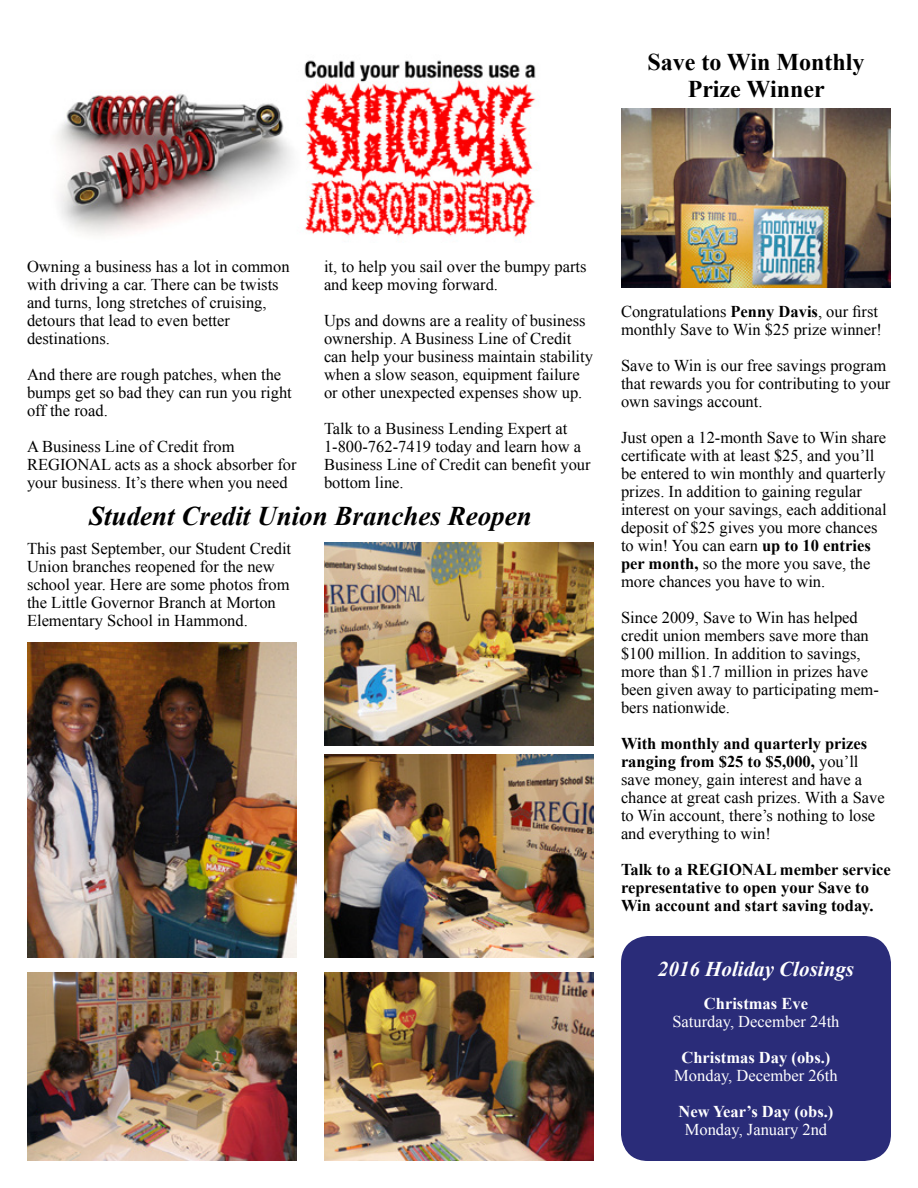
<style>
.page{position:relative;width:918px;height:1188px;background:#fff}
.page>*{position:absolute;margin:0;border:0;box-sizing:border-box;transform-origin:0 0}
.t1{font:italic 700 27px "Times New Roman";color:#000}
.t2{font:700 24px/27px "Times New Roman";color:#000;text-align:center}
.t3{font:italic 700 21px "Times New Roman";color:#fff}
.t4{font:16.5px/18px "Times New Roman";color:#000}
.t5{font:700 16.5px/18px "Times New Roman";color:#000}
.t6{font:16.5px "Times New Roman";color:#fff}
.t7{font:700 16.5px "Times New Roman";color:#fff}
.s1{font-weight:700}
</style>
<div class="page">
<img style="left:57px;top:60px;width:479px;height:178px">
<div style="left:621px;top:936px;width:270px;height:225px;background:#2a2c79;border-radius:27px"></div>
<img style="left:621px;top:108px;width:270px;height:180px">
<img style="left:27px;top:642px;width:270px;height:315px">
<img style="left:324px;top:754px;width:270px;height:203px">
<img style="left:324px;top:542px;width:270px;height:203px">
<img style="left:27px;top:972px;width:270px;height:189px">
<img style="left:324px;top:972px;width:270px;height:189px">
<h2 class="t2" style="left:647px;top:48px;width:219px">Save to Win Monthly<br>Prize Winner</h2>
<p class="t4" style="left:27px;top:258px;width:264px">Owning a business has a lot in common with driving a car. There can be twists and turns, long stretches of cruising, detours that lead to even better destinations.</p>
<p class="t4" style="left:27px;top:366px;width:266px">And there are rough patches, when the bumps get so bad they can run you right off the road.</p>
<p class="t4" style="left:27px;top:438px;width:271px">A Business Line of Credit from<br>REGIONAL acts as a shock absorber for your business. It’s there when you need</p>
<p class="t4" style="left:324px;top:258px;width:264px">it, to help you sail over the bumpy parts and keep moving forward.</p>
<p class="t4" style="left:324px;top:312px;width:271px">Ups and downs are a reality of business ownership. A Business Line of Credit can help your business maintain stability when a slow season, equipment failure or other unexpected expenses show up.</p>
<p class="t4" style="left:324px;top:420px;width:268px">Talk to a Business Lending Expert at<br>1-800-762-7419 today and learn how a<br>Business Line of Credit can benefit your bottom line.</p>
<h1 class="t1" style="left:89px;top:497px;width:444px">Student Credit Union Branches Reopen</h1>
<p class="t4" style="left:27px;top:539px;width:266px">This past September, our Student Credit Union branches reopened for the new school year. Here are some photos from the Little Governor Branch at Morton Elementary School in Hammond.</p>
<p class="t4" style="left:621px;top:303px;width:263px">Congratulations <span class="s1">Penny Davis</span>, our first monthly Save to Win $25 prize winner!</p>
<p class="t4" style="left:621px;top:357px;width:271px">Save to Win is our free savings program that rewards you for contributing to your own savings account.</p>
<p class="t4" style="left:621px;top:429px;width:267px">Just open a 12-month Save to Win share certificate with at least $25, and you’ll be entered to win monthly and quarterly prizes. In addition to gaining regular interest on your savings, each additional deposit of $25 gives you more chances to win! You can earn <span class="s1">up to 10 entries per month,</span> so the more you save, the more chances you have to win.</p>
<p class="t4" style="left:621px;top:609px;width:259px">Since 2009, Save to Win has helped credit union members save more than $100 million. In addition to savings, more than $1.7 million in prizes have been given away to participating mem&shy;bers nationwide.</p>
<p class="t4" style="left:621px;top:735px;width:265px"><span class="s1">With monthly and quarterly prizes ranging from $25 to $5,000,</span> you’ll save money, gain interest and have a chance at great cash prizes. With a Save to Win account, there’s nothing to lose and everything to win!</p>
<p class="t5" style="left:621px;top:861px;width:271px">Talk to a REGIONAL member service representative to open your Save to<br>Win account and start saving today.</p>
<p class="t3" style="left:658px;top:954px;width:198px">2016 Holiday Closings</p>
<p class="t7" style="left:704px;top:992px;width:106px">Christmas Eve</p>
<p class="t6" style="left:672px;top:1011px;width:169px">Saturday, December 24th</p>
<p class="t7" style="left:682px;top:1046px;width:150px">Christmas Day (obs.)</p>
<p class="t6" style="left:674px;top:1065px;width:165px">Monday, December 26th</p>
<p class="t7" style="left:679px;top:1100px;width:156px">New Year’s Day (obs.)</p>
<p class="t6" style="left:685px;top:1119px;width:144px">Monday, January 2nd</p>
</div>
